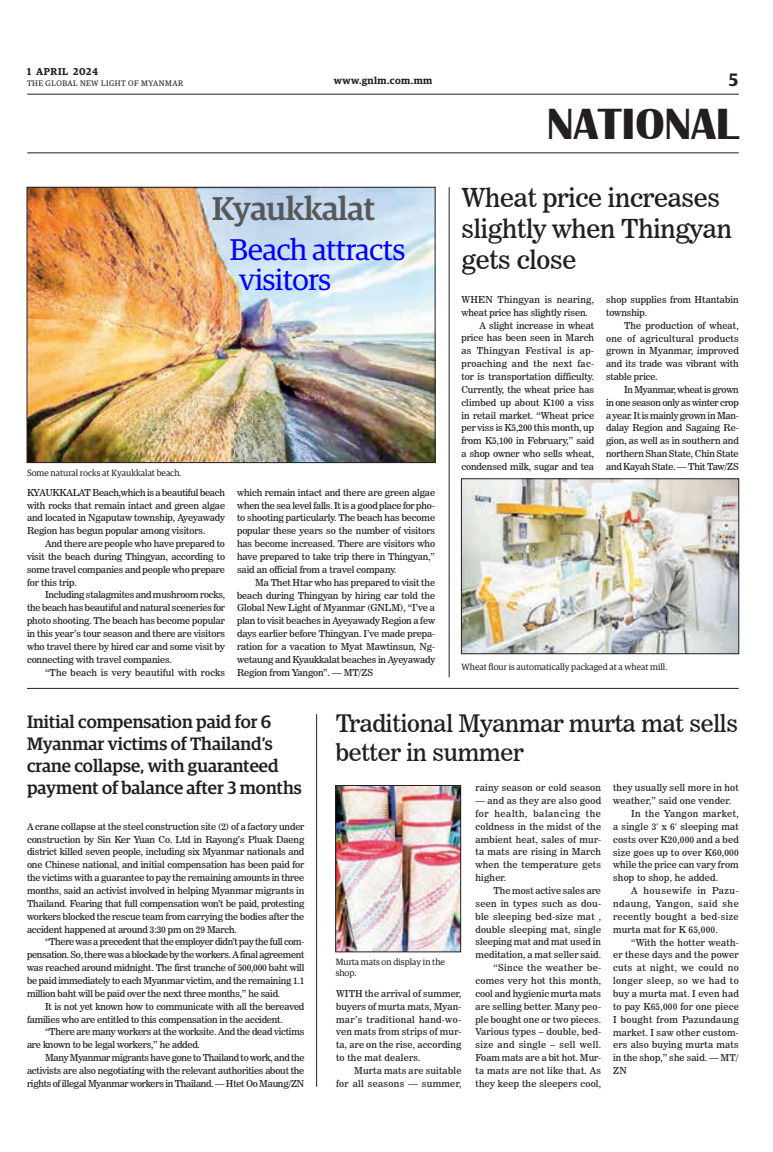
<style>
.page{position:relative;width:773px;height:1152px;background:#fff}
.page>*{position:absolute;margin:0;border:0;box-sizing:border-box;transform-origin:0 0}
.t1{font:700 45px "Britannic";color:#231f20}
._2_Clm_Head{font:500 33px "Guardian Egyp";letter-spacing:-.01em;color:#57585a}
._2_Clm_Head-2{font:30px "Guardian Egyp";letter-spacing:-.01em;color:#00f}
._2_Clm_Head-3{font:26px/31.2px "News 706 BT Roman C";letter-spacing:-.01em;color:#231f20}
._2_Clm_Head-4{font:24px/28.8px "News 706 BT Roman C";letter-spacing:-.01em;color:#231f20}
._1_Clm_Head{font:500 18px/22px "Guardian Egyp";color:#231f20}
.t2{font:600 18px "Guardian Egyp";color:#231f20}
.t3{font:600 10px "Guardian Egyp";letter-spacing:.05em;color:#231f20}
._2nd_Body{font:9.5px/12.9px "News 706 BT Roman C";letter-spacing:-.01em;color:#231f20;text-align:justify}
.Normal_Para{font:9.5px/12.9px "News 706 BT Roman C";letter-spacing:-.01em;color:#231f20;text-align:justify}
._2nd_Body-2{font:9.5px/12.9px "News 706 BT Roman C";letter-spacing:.02em;color:#231f20;text-align:right}
._2nd_Body-3{font:9.5px "News 706 BT Roman C";letter-spacing:.01em;color:#231f20}
.t4{font:9px/10.8px "Guardian Egyp";color:#231f20}
.t5{font:8px "Guardian Egyp";letter-spacing:.06em;color:#231f20}
.s1{font-family:"Guardian Egyp"}
</style>
<div class="page">
<hr style="left:27px;top:94px;width:711px;height:1px;background:#231f20">
<hr style="left:27px;top:153px;width:711px;height:1px;background:#231f20">
<img style="left:29px;top:189px;width:404px;height:272px">
<div style="left:27px;top:187px;width:408px;height:276px;border:1px solid #231f20"></div>
<img style="left:463px;top:481px;width:273px;height:171px">
<div style="left:461px;top:479px;width:277px;height:175px;border:1px solid #231f20"></div>
<img style="left:337px;top:787px;width:122px;height:163px">
<div style="left:335px;top:785px;width:126px;height:167px;border:1px solid #231f20"></div>
<hr style="left:27px;top:688px;width:711px;height:1px;background:#231f20">
<hr style="left:316px;top:714px;width:1px;height:373px;background:#231f20">
<hr style="left:449px;top:187px;width:1px;height:490px;background:#231f20">
<p class="t3" style="left:27px;top:64px;width:72px">1 APRIL 2024</p>
<p class="t5" style="left:27px;top:78px;width:158px">THE GLOBAL NEW LIGHT OF MYANMAR</p>
<p class="t4" style="left:27px;top:467px;width:156px">Some natural rocks at Kyaukkalat beach.</p>
<p class="t3" style="left:334px;top:73px;width:100px">www.gnlm.com.mm</p>
<h3 class="t2" style="left:729px;top:67px;width:11px">5</h3>
<p class="_2_Clm_Head" style="left:212px;top:185px;width:165px">Kyaukkalat</p>
<p class="_2_Clm_Head-2" style="left:230px;top:229px;width:177px">Beach attracts</p>
<p class="_2_Clm_Head-2" style="left:239px;top:259px;width:93px">visitors</p>
<h1 class="t1" style="left:547px;top:98px;width:193px">NATIONAL</h1>
<p class="_2_Clm_Head-3" style="left:461px;top:182px;width:272px">Wheat price increases slightly when Thingyan gets close</p>
<p class="Normal_Para" style="left:461px;top:293px;width:134px">WHEN Thingyan is nearing, wheat price has slightly risen.</p>
<p class="_2nd_Body" style="left:461px;top:319px;width:134px;text-indent:18px">A slight increase in wheat price has been seen in March as Thingyan Festival is ap&shy;proaching and the next fac&shy;tor is transportation difficulty.<br>Currently, the wheat price has climbed up about K100 a viss in retail market. “Wheat price per viss is K5,200 this month, up from K5,100 in February,” said a shop owner who sells wheat, condensed milk, sugar and tea</p>
<p class="_2nd_Body" style="left:606px;top:293px;width:134px">shop supplies from Htantabin township.</p>
<p class="_2nd_Body" style="left:606px;top:319px;width:134px;text-indent:18px">The production of wheat, one of agricultural products grown in Myanmar, improved and its trade was vibrant with stable price.</p>
<p class="_2nd_Body" style="left:606px;top:383px;width:134px;text-indent:18px">In Myanmar, wheat is grown in one season only as winter crop a year. It is mainly grown in Man&shy;dalay Region and Sagaing Re&shy;gion, as well as in southern and northern Shan State, Chin State and Kayah State. — Thit Taw/ZS</p>
<p class="Normal_Para" style="left:27px;top:486px;width:199px">KYAUKKALAT Beach,which is a beautiful beach with rocks that remain intact and green algae and located in Ngaputaw township, Ayeyawady Region has begun popular among visitors.</p>
<p class="_2nd_Body" style="left:27px;top:537px;width:199px;text-indent:18px">And there are people who have prepared to visit the beach during Thingyan, according to some travel companies and people who prepare for this trip.</p>
<p class="_2nd_Body" style="left:27px;top:589px;width:200px;text-indent:18px">Including stalagmites and mushroom rocks, the beach has beautiful and natural sceneries for photo shooting. The beach has become popular in this year’s tour season and there are visitors who travel there by hired car and some visit by connecting with travel companies.</p>
<p class="_2nd_Body-3" style="left:45px;top:666px;width:181px">“The beach is very beautiful with rocks</p>
<p class="_2nd_Body" style="left:237px;top:486px;width:199px">which remain intact and there are green algae when the sea level falls. It is a good place for pho&shy;to shooting particularly. The beach has become popular these years so the number of visitors has become increased. There are visitors who have prepared to take trip there in Thingyan,” said an official from a travel company.</p>
<p class="_2nd_Body" style="left:237px;top:576px;width:199px;text-indent:18px">Ma Thet Htar who has prepared to visit the beach during Thingyan by hiring car told the Global New Light of Myanmar (GNLM), “I’ve a plan to visit beaches in Ayeyawady Region a few days earlier before Thingyan. I’ve made prepa&shy;ration for a vacation to Myat Mawtinsun, Ng&shy;wetaung and Kyaukkalat beaches in Ayeyawady Region from Yangon”. — MT/ZS</p>
<p class="t4" style="left:461px;top:661px;width:207px">Wheat flour is automatically packaged at a wheat mill.</p>
<p class="_1_Clm_Head" style="left:27px;top:710px;width:276px">Initial compensation paid for 6<br>Myanmar victims of Thailand’s crane collapse, with guaranteed payment of balance after 3 months</p>
<p class="Normal_Para" style="left:27px;top:820px;width:279px">A crane collapse at the steel construction site (2) of a factory under construction by Sin Ker Yuan Co. Ltd in Rayong’s Pluak Daeng district killed seven people, including six Myanmar nationals and one Chinese national, and initial compensation has been paid for the victims with a guarantee to pay the remaining amounts in three months, said an activist involved in helping Myanmar migrants in Thailand. Fearing that full compensation won’t be paid, protesting workers blocked the rescue team from carrying the bodies after the accident happened at around 3:30 pm on 29 March.</p>
<p class="_2nd_Body" style="left:27px;top:936px;width:279px;text-indent:18px">“There was a precedent that the employer didn’t pay the full com&shy;pensation. So, there was a blockade by the workers. A final agreement was reached around midnight. The first tranche of 500,000 baht will be paid immediately to each Myanmar victim, and the remaining 1.1 million baht will be paid over the next three months,” he said.</p>
<p class="_2nd_Body" style="left:27px;top:1000px;width:279px;text-indent:18px">It is not yet known how to communicate with all the bereaved families who are entitled to this compensation in the accident.</p>
<p class="_2nd_Body" style="left:27px;top:1026px;width:279px;text-indent:18px">“There are many workers at the worksite. And the dead victims are known to be legal workers,” he added.</p>
<p class="_2nd_Body" style="left:27px;top:1051px;width:279px;text-indent:18px">Many Myanmar migrants have gone to Thailand to work, and the activists are also negotiating with the relevant authorities about the rights of illegal Myanmar workers in Thailand. — Htet Oo Maung/ZN</p>
<p class="_2_Clm_Head-4" style="left:335px;top:709px;width:404px">Traditional Myanmar murta mat sells better in summer</p>
<p class="t4" style="left:335px;top:956px;width:111px">Murta mats on display in the shop.</p>
<p class="Normal_Para" style="left:336px;top:987px;width:127px">WITH the arrival of summer, buyers of murta mats, Myan&shy;mar’s traditional hand-wo&shy;ven mats from strips of mur&shy;ta, are on the rise, according to the mat dealers.</p>
<p class="_2nd_Body-2" style="left:336px;top:1064px;width:127px">Murta mats are suitable<br>for all seasons — summer,</p>
<p class="_2nd_Body-2" style="left:475px;top:781px;width:127px">rainy season or cold season</p>
<p class="_2nd_Body" style="left:475px;top:794px;width:127px">— and as they are also good for health, balancing the coldness in the midst of the ambient heat, sales of mur&shy;ta mats are rising in March when the temperature gets higher.</p>
<p class="_2nd_Body" style="left:475px;top:884px;width:127px;text-indent:18px">The most active sales are seen in types such as dou&shy;ble sleeping bed-size mat , double sleeping mat, single sleeping mat and mat used in meditation, a mat seller said.</p>
<p class="_2nd_Body" style="left:475px;top:961px;width:127px;text-indent:18px">“Since the weather be&shy;comes very hot this month, cool and hygienic murta mats are selling better. Many peo&shy;ple bought one or two pieces.<br>Various types – double, bed&shy;size and single – sell well.<br>Foam mats are a bit hot. Mur&shy;ta mats are not like that. As they keep the sleepers cool,</p>
<p class="_2nd_Body-2" style="left:613px;top:781px;width:127px;text-align:left">they usually sell more in hot weather,” said one vender.</p>
<p class="_2nd_Body" style="left:613px;top:807px;width:127px;text-indent:18px">In the Yangon market, a single 3<span class="s1">’</span> x 6<span class="s1">’</span> sleeping mat costs over K20,000 and a bed size goes up to over K60,000 while the price can vary from shop to shop, he added.</p>
<p class="_2nd_Body" style="left:613px;top:884px;width:127px;text-indent:18px">A housewife in Pazu&shy;ndaung, Yangon, said she recently bought a bed-size murta mat for K 65,000.</p>
<p class="_2nd_Body" style="left:613px;top:936px;width:127px;text-indent:18px">“With the hotter weath&shy;er these days and the power cuts at night, we could no longer sleep, so we had to buy a murta mat. I even had to pay K65,000 for one piece I bought from Pazundaung market. I saw other custom&shy;ers also buying murta mats in the shop,” she said. — MT/ ZN</p>
</div>
